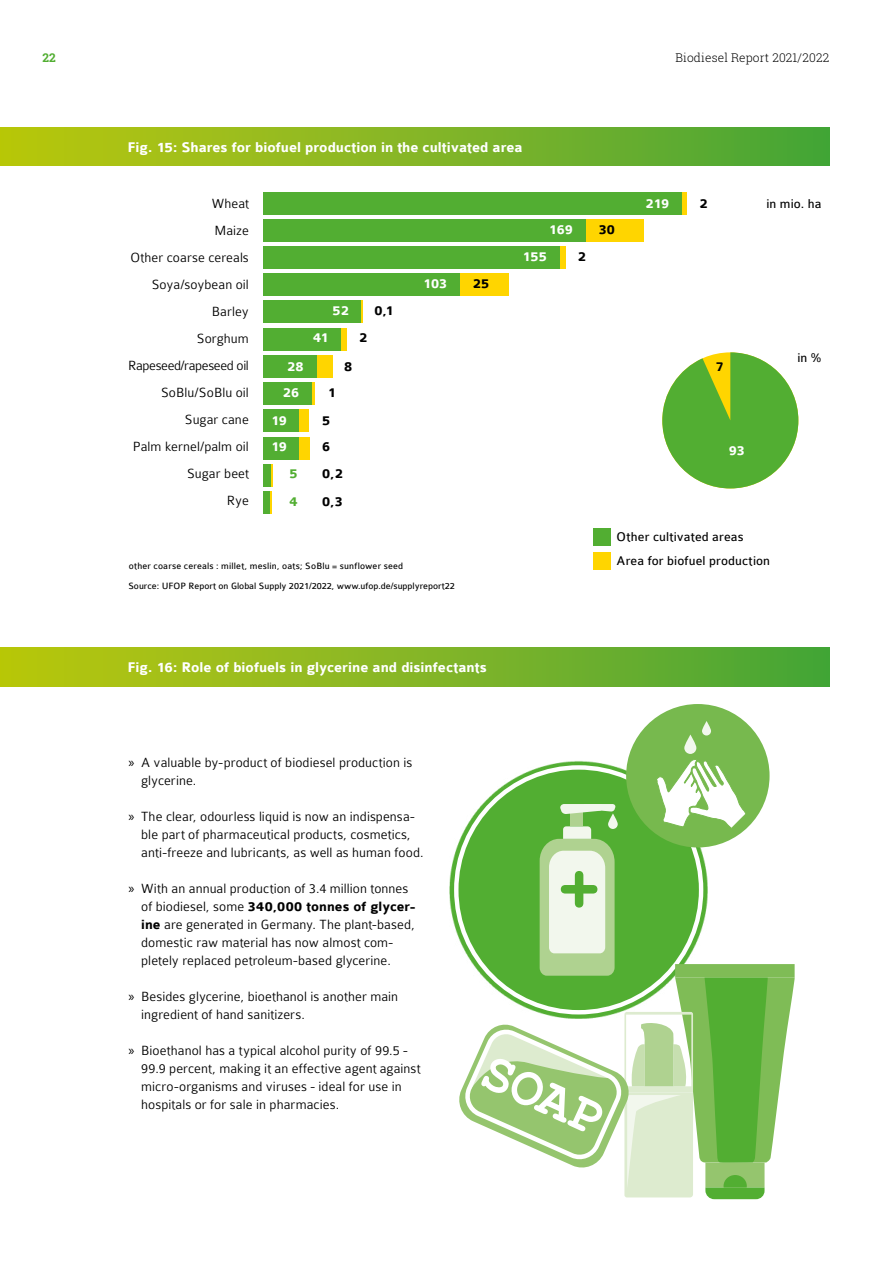
<style>
.page{position:relative;width:893px;height:1263px;background:#fff}
.page>*{position:absolute;margin:0;border:0;box-sizing:border-box;transform-origin:0 0}
.t1{font:700 15px "Colaborate";color:#fff}
.t2{font:300 14.25px/18px "Colaborate";letter-spacing:.005em;color:#000}
.t3{font:700 14.25px/26.1px "Colaborate";letter-spacing:-.005em;color:#fff}
.t4{font:700 14.25px/27.2px "Colaborate";color:#000;text-align:center}
.t5{font:700 14.25px/27.2px "Colaborate";color:#52ae32}
.t6{font:13.5px/23.7px "Colaborate";letter-spacing:.01em;color:#000}
.t7{font:300 12px "Roboto Slab";letter-spacing:.01em;color:#000}
.t8{font:700 12px "Roboto Slab";color:#52ae32}
.t9{font:9.75px "Colaborate";color:#000}
.t10{font:9.75px "Colaborate";letter-spacing:.02em;color:#000}
.s1{font-family:"Myriad Pro";font-weight:400}
.s2{font-weight:700}
</style>
<div class="page">
<div style="left:0;top:128px;width:829px;height:38px;background:linear-gradient(to right,#bdc70f,#48a539)"></div>
<div style="left:0;top:648px;width:829px;height:38px;background:linear-gradient(to right,#bdc70f,#48a539)"></div>
<svg style="left:450px;top:849px;width:6px;height:83px"></svg>
<div style="left:626px;top:704px;width:144px;height:143px;background:#77b94e;border-radius:50%"></div>
<svg style="left:684px;top:734px;width:12px;height:20px"></svg>
<svg style="left:702px;top:721px;width:9px;height:14px"></svg>
<div style="left:263px;top:192px;width:419px;height:22px;background:#52ae32"></div>
<div style="left:263px;top:219px;width:323px;height:23px;background:#52ae32"></div>
<div style="left:263px;top:246px;width:297px;height:23px;background:#52ae32"></div>
<div style="left:263px;top:273px;width:197px;height:23px;background:#52ae32"></div>
<div style="left:263px;top:301px;width:99px;height:22px;background:#52ae32"></div>
<div style="left:263px;top:328px;width:78px;height:22px;background:#52ae32"></div>
<div style="left:263px;top:355px;width:54px;height:23px;background:#52ae32"></div>
<div style="left:263px;top:382px;width:49px;height:23px;background:#52ae32"></div>
<div style="left:263px;top:409px;width:37px;height:23px;background:#52ae32"></div>
<div style="left:263px;top:437px;width:37px;height:22px;background:#52ae32"></div>
<div style="left:263px;top:464px;width:9px;height:22px;background:#52ae32"></div>
<div style="left:263px;top:491px;width:8px;height:23px;background:#52ae32"></div>
<div style="left:682px;top:192px;width:5px;height:22px;background:#ffd500"></div>
<div style="left:586px;top:219px;width:57px;height:23px;background:#ffd500"></div>
<div style="left:560px;top:246px;width:5px;height:23px;background:#ffd500"></div>
<div style="left:341px;top:328px;width:5px;height:22px;background:#ffd500"></div>
<div style="left:317px;top:355px;width:16px;height:23px;background:#ffd500"></div>
<hr style="left:312px;top:382px;width:2px;height:23px;background:#ffd500">
<svg style="left:271px;top:464px;width:2px;height:50px"></svg>
<div style="left:299px;top:409px;width:10px;height:23px;background:#ffd500"></div>
<div style="left:299px;top:437px;width:11px;height:22px;background:#ffd500"></div>
<svg style="left:362px;top:301px;width:1px;height:22px"></svg>
<div style="left:460px;top:273px;width:48px;height:23px;background:#ffd500"></div>
<div style="left:594px;top:528px;width:17px;height:17px;background:#52ae32"></div>
<div style="left:594px;top:552px;width:17px;height:17px;background:#ffd500"></div>
<svg style="left:662px;top:352px;width:136px;height:136px"></svg>
<svg style="left:456px;top:759px;width:339px;height:440px"></svg>
<p class="t8" style="left:43px;top:49px;width:15px">22</p>
<p class="t7" style="left:675px;top:49px;width:155px">Biodiesel Report 2021/2022</p>
<p class="t1" style="left:128px;top:139px;width:397px">Fig. 15: Shares for biofuel production in the cultivated area</p>
<p class="t2" style="left:128px;top:190px;width:122px;line-height:27px;text-align:right">Wheat<br>Maize<br>Other coarse cereals<br>Soya/soybean oil<br>Barley<br>Sorghum<br>Rapeseed/rapeseed oil<br>SoBlu/SoBlu oil<br>Sugar cane<br>Palm kernel/palm oil<br>Sugar beet<br>Rye</p>
<p class="t3" style="left:283px;top:353px;width:22px">28<br>26</p>
<p class="t3" style="left:271px;top:408px;width:17px">19<br>19</p>
<p class="t5" style="left:289px;top:461px;width:10px">5<br>4</p>
<p class="t3" style="left:333px;top:298px;width:18px">52</p>
<p class="t3" style="left:313px;top:325px;width:17px">41</p>
<p class="t4" style="left:344px;top:353px;width:10px">8</p>
<p class="t4" style="left:322px;top:378px;width:15px;line-height:28.3px">1<br>5</p>
<p class="t4" style="left:322px;top:433px;width:22px;text-align:left">6<br>0,2<br>0,3</p>
<p class="t4" style="left:359px;top:325px;width:10px">2</p>
<p class="t4" style="left:374px;top:297px;width:21px">0,1</p>
<p class="t3" style="left:423px;top:271px;width:26px">103</p>
<p class="t4" style="left:473px;top:270px;width:18px">25</p>
<p class="t10" style="left:129px;top:561px;width:276px">other coarse cereals : millet, meslin, oats; SoBlu = sunflower seed</p>
<p class="t9" style="left:128px;top:581px;width:328px">Source: UFOP Report on Global Supply 2021/2022, www.ufop.de/supplyreport22</p>
<p class="t3" style="left:549px;top:217px;width:26px">169</p>
<p class="t3" style="left:522px;top:243px;width:26px">155</p>
<p class="t4" style="left:578px;top:243px;width:10px">2</p>
<p class="t4" style="left:599px;top:217px;width:18px">30</p>
<p class="t3" style="left:646px;top:191px;width:25px">219</p>
<p class="t4" style="left:699px;top:190px;width:10px">2</p>
<p class="t6" style="left:766px;top:192px;width:57px">in mio. ha</p>
<p class="t4" style="left:716px;top:353px;width:10px">7</p>
<p class="t3" style="left:729px;top:438px;width:18px">93</p>
<p class="t6" style="left:797px;top:346px;width:26px">in %</p>
<p class="t6" style="left:617px;top:525px;width:155px">Other cultivated areas<br>Area for biofuel production</p>
<p class="t1" style="left:128px;top:659px;width:361px">Fig. 16: Role of biofuels in glycerine and disinfectants</p>
<p class="t2" style="left:141px;top:753px;width:273px;text-indent:-13px"><span class="s1">»</span> A valuable by-product of biodiesel production is glycerine.</p>
<p class="t2" style="left:141px;top:807px;width:284px;text-indent:-13px"><span class="s1">»</span> The clear, odourless liquid is now an indispensa&shy;ble part of pharmaceutical products, cosmetics, anti-freeze and lubricants, as well as human food.</p>
<p class="t2" style="left:141px;top:879px;width:275px;text-indent:-13px"><span class="s1">»</span> With an annual production of 3.4 million tonnes of biodiesel, some <span class="s2">340,000 tonnes of glycer&shy;ine</span> are generated in Germany. The plant-based, domestic raw material has now almost com&shy;pletely replaced petroleum-based glycerine.</p>
<p class="t2" style="left:141px;top:987px;width:259px;text-indent:-13px"><span class="s1">»</span> Besides glycerine, bioethanol is another main ingredient of hand sanitizers.</p>
<p class="t2" style="left:141px;top:1041px;width:281px;text-indent:-13px"><span class="s1">»</span> Bioethanol has a typical alcohol purity of 99.5 - 99.9 percent, making it an effective agent against micro-organisms and viruses - ideal for use in hospitals or for sale in pharmacies.</p>
</div>
